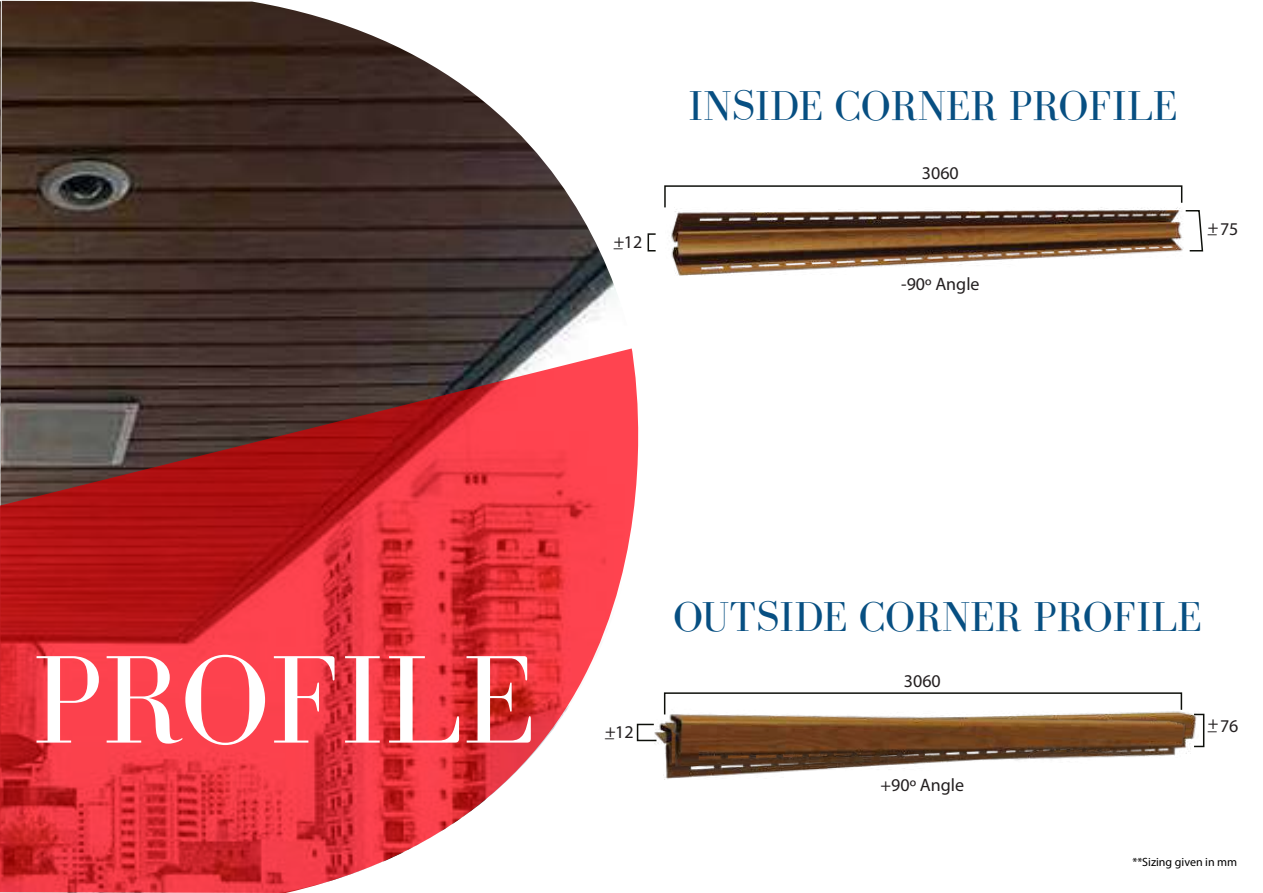
<style>
.page{position:relative;width:1263px;height:893px;background:#fff}
.page>*{position:absolute;margin:0;border:0;box-sizing:border-box;transform-origin:0 0}
.t1{font:128.55px "Bodoni FLF";color:#fff}
.t2{font:43.05px "Bodoni FLF";color:#074f82}
.t3{font:18px "Myriad Pro";color:#231f20}
.t4{font:12px "Myriad Pro";color:#000}
</style>
<div class="page">
<img style="left:648px;top:185px;width:556px;height:91px">
<img style="left:646px;top:692px;width:559px;height:88px">
<img style="left:0;top:1px;width:646px;height:741px">
<svg style="left:0;top:348px;width:638px;height:545px"></svg>
<p class="t3" style="left:614px;top:231px;width:30px">+_12</p>
<h2 class="t2" style="left:688px;top:82px;width:491px">INSIDE CORNER PROFILE</h2>
<p class="t3" style="left:922px;top:162px;width:38px">3060</p>
<p class="t3" style="left:901px;top:273px;width:80px">-90º Angle</p>
<p class="t3" style="left:1208px;top:217px;width:32px">+_75</p>
<h1 class="t1" style="left:33px;top:630px;width:505px">PROFILE</h1>
<p class="t3" style="left:605px;top:721px;width:30px">+_12</p>
<h2 class="t2" style="left:673px;top:593px;width:530px">OUTSIDE CORNER PROFILE</h2>
<p class="t3" style="left:904px;top:669px;width:38px">3060</p>
<p class="t3" style="left:880px;top:774px;width:85px">+90º Angle</p>
<p class="t3" style="left:1208px;top:714px;width:32px">+_76</p>
<p class="t4" style="left:1132px;top:855px;width:106px">**Sizing given in mm</p>
</div>
